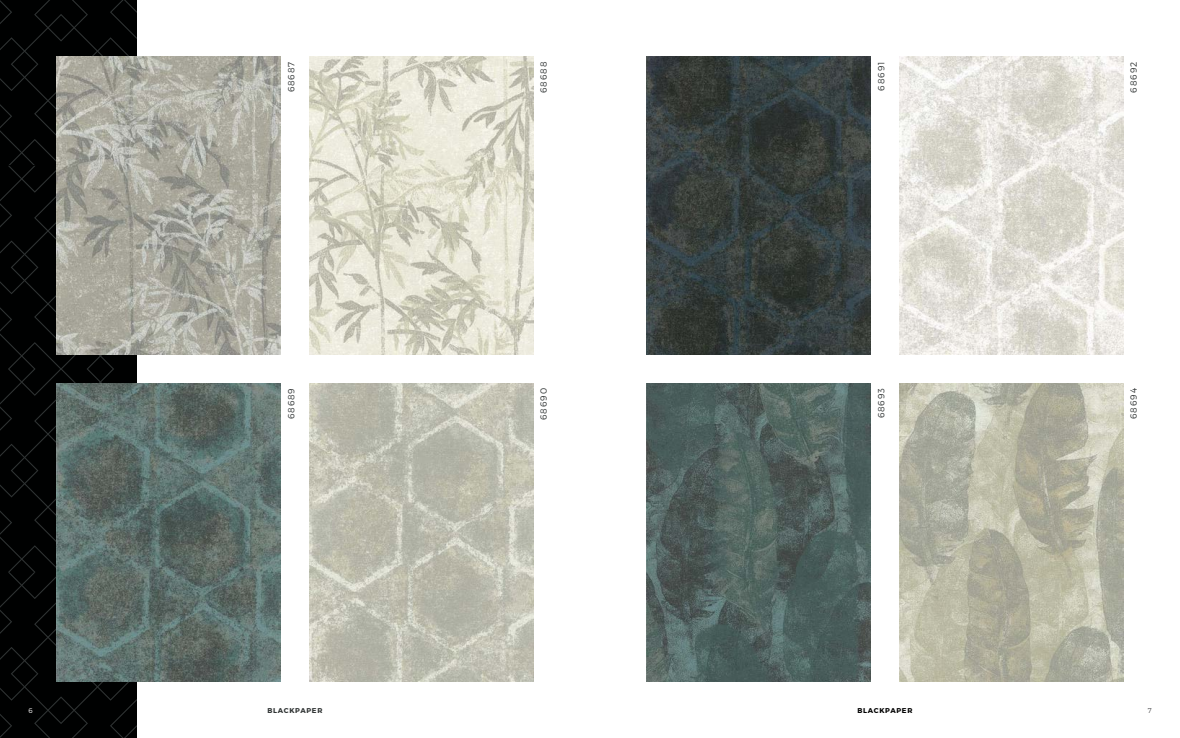
<style>
.page{position:relative;width:1180px;height:738px;background:#fff}
.page>*{position:absolute;margin:0;border:0;box-sizing:border-box;transform-origin:0 0}
.t1{font:300 9px "Montserrat";letter-spacing:.1em;color:#303434}
.t2{font:700 7px "Montserrat";letter-spacing:.1em;color:#303434}
.t3{font:700 7px "Montserrat";letter-spacing:.1em;color:#000}
.t4{font:300 7px "Montserrat";color:#fff}
.t5{font:300 7px "Montserrat";color:#4d4d4f}
</style>
<div class="page">
<svg style="left:0;top:0;width:137px;height:737px;background:#050606"></svg>
<img style="left:57px;top:57px;width:224px;height:297px">
<img style="left:309px;top:57px;width:224px;height:297px">
<img style="left:57px;top:383px;width:224px;height:297px">
<img style="left:309px;top:383px;width:224px;height:297px">
<img style="left:646px;top:57px;width:224px;height:297px">
<img style="left:899px;top:57px;width:224px;height:297px">
<img style="left:646px;top:383px;width:224px;height:297px">
<img style="left:899px;top:383px;width:224px;height:297px">
<p class="t1" style="left:286px;top:92px;width:32px;rotate:-90deg">68687</p>
<p class="t1" style="left:538px;top:93px;width:33px;rotate:-90deg">68688</p>
<p class="t1" style="left:286px;top:419px;width:33px;rotate:-90deg">68689</p>
<p class="t1" style="left:538px;top:419px;width:33px;rotate:-90deg">68690</p>
<p class="t1" style="left:875px;top:90px;width:30px;rotate:-90deg">68691</p>
<p class="t1" style="left:1128px;top:92px;width:32px;rotate:-90deg">68692</p>
<p class="t1" style="left:875px;top:418px;width:32px;rotate:-90deg">68693</p>
<p class="t1" style="left:1128px;top:418px;width:32px;rotate:-90deg">68694</p>
<p class="t2" style="left:267px;top:705px;width:56px">BLACKPAPER</p>
<p class="t3" style="left:857px;top:705px;width:56px">BLACKPAPER</p>
<p class="t4" style="left:28px;top:705px;width:6px">6</p>
<p class="t5" style="left:1147px;top:705px;width:5px">7</p>
</div>
